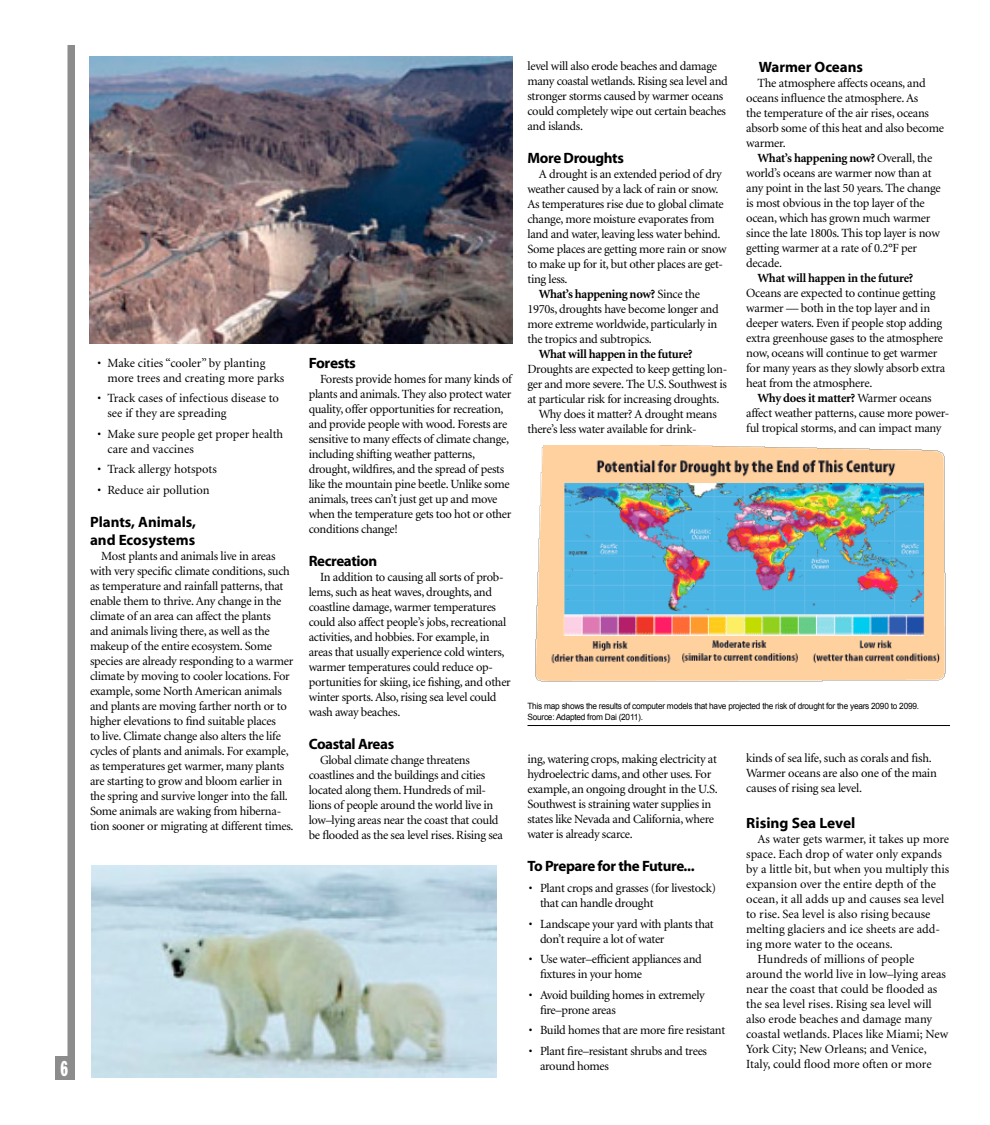
<style>
.page{position:relative;width:990px;height:1125px;background:#fff}
.page>*{position:absolute;margin:0;border:0;box-sizing:border-box;transform-origin:0 0}
.t1{font:900 22.5px "Franklin ITC Cond";color:#fff;scale:.8 1}
.t2{font:700 15px "Myriad Pro";letter-spacing:-.025em;color:#000}
.t3{font:700 15px/18px "Myriad Pro";color:#000}
.t4{font:700 15px "Myriad Web Pro";letter-spacing:-.01em;color:#000}
.t5{font:12.5px/15px "Minion";letter-spacing:-.025em;color:#000}
.t6{font:12.5px/15px "Minion";color:#000}
.t7{font:700 12.5px "Minion";letter-spacing:-.025em;color:#000}
.t8{font:12.5px "Minion";letter-spacing:-.005em;color:#000}
.t9{font:8.62px/11.1px "Arial";letter-spacing:-.03em;color:#000;scale:.96 1}
.s1{font-weight:400}
.s2{font-weight:700}
</style>
<div class="page">
<div style="left:68px;top:45px;width:7px;height:1035px;background:#8c8c8c"></div>
<div style="left:55px;top:1057px;width:19px;height:23px;background:#8c8c8c"></div>
<img style="left:90px;top:57px;width:422px;height:286px">
<img style="left:91px;top:866px;width:405px;height:212px">
<img style="left:535px;top:446px;width:411px;height:236px">
<hr style="left:528px;top:725px;width:422px;height:1px;background:#000">
<h1 class="t1" style="left:61px;top:1056px;width:11px">6</h1>
<p class="t6" style="left:108px;top:355px;width:178px;text-indent:-10px">• Make cities “cooler” by planting more trees and creating more parks</p>
<p class="t6" style="left:108px;top:391px;width:173px;text-indent:-10px">• Track cases of infectious disease to see if they are spreading</p>
<p class="t6" style="left:108px;top:427px;width:177px;text-indent:-10px">• Make sure people get proper health care and vaccines</p>
<p class="t6" style="left:98px;top:462px;width:121px">• Track allergy hotspots</p>
<p class="t6" style="left:98px;top:483px;width:114px">• Reduce air pollution</p>
<p class="t3" style="left:90px;top:512px;width:108px">Plants, Animals, and Ecosystems</p>
<p class="t5" style="left:90px;top:549px;width:205px;text-indent:11px">Most plants and animals live in areas with very specific climate conditions, such as temperature and rainfall patterns, that enable them to thrive. Any change in the climate of an area can affect the plants<br>and animals living there, as well as the makeup of the entire ecosystem. Some species are already responding to a warmer climate by moving to cooler locations. For example, some North American animals and plants are moving farther north or to higher elevations to find suitable places<br>to live. Climate change also alters the life cycles of plants and animals. For example, as temperatures get warmer, many plants are starting to grow and bloom earlier in the spring and survive longer into the fall.<br>Some animals are waking from hiberna&shy;tion sooner or migrating at different times.</p>
<p class="t4" style="left:309px;top:355px;width:49px">Forests</p>
<p class="t5" style="left:309px;top:372px;width:205px;text-indent:11px">Forests provide homes for many kinds of plants and animals. They also protect water quality, offer opportunities for recreation, and provide people with wood. Forests are sensitive to many effects of climate change, including shifting weather patterns, drought, wildfires, and the spread of pests like the mountain pine beetle. Unlike some animals, trees can’t just get up and move when the temperature gets too hot or other conditions change!</p>
<p class="t2" style="left:309px;top:552px;width:70px">Recreation</p>
<p class="t5" style="left:309px;top:570px;width:204px;text-indent:11px">In addition to causing all sorts of prob&shy;lems, such as heat waves, droughts, and coastline damage, warmer temperatures could also affect people’s jobs, recreational activities, and hobbies. For example, in areas that usually experience cold winters, warmer temperatures could reduce op&shy;portunities for skiing, ice fishing, and other winter sports. Also, rising sea level could wash away beaches.</p>
<p class="t2" style="left:309px;top:735px;width:87px">Coastal Areas</p>
<p class="t5" style="left:309px;top:753px;width:196px;text-indent:11px">Global climate change threatens coastlines and the buildings and cities located along them. Hundreds of mil&shy;lions of people around the world live in low–lying areas near the coast that could be flooded as the sea level rises. Rising sea</p>
<p class="t5" style="left:528px;top:59px;width:202px">level will also erode beaches and damage many coastal wetlands. Rising sea level and stronger storms caused by warmer oceans could completely wipe out certain beaches and islands.</p>
<p class="t2" style="left:528px;top:148px;width:98px">More Droughts</p>
<p class="t5" style="left:539px;top:167px;width:185px">A drought is an extended period of dry</p>
<p class="t5" style="left:528px;top:182px;width:193px">weather caused by a lack of rain or snow.</p>
<p class="t5" style="left:528px;top:197px;width:198px">As temperatures rise due to global climate</p>
<p class="t5" style="left:528px;top:212px;width:189px">change, more moisture evaporates from</p>
<p class="t5" style="left:528px;top:227px;width:195px">land and water, leaving less water behind.</p>
<p class="t5" style="left:528px;top:242px;width:201px">Some places are getting more rain or snow</p>
<p class="t5" style="left:528px;top:257px;width:197px">to make up for it, but other places are get-</p>
<p class="t5" style="left:528px;top:272px;width:42px">ting less.</p>
<p class="t7" style="left:539px;top:288px;width:163px">What’s happening now? <span class="s1">Since the</span></p>
<p class="t5" style="left:528px;top:302px;width:193px">1970s, droughts have become longer and</p>
<p class="t5" style="left:528px;top:317px;width:191px">more extreme worldwide, particularly in</p>
<p class="t5" style="left:528px;top:332px;width:126px">the tropics and subtropics.</p>
<p class="t7" style="left:539px;top:348px;width:155px">What will happen in the future?</p>
<p class="t5" style="left:528px;top:362px;width:201px">Droughts are expected to keep getting lon-</p>
<p class="t5" style="left:528px;top:377px;width:201px">ger and more severe. The U.S. Southwest is</p>
<p class="t5" style="left:528px;top:392px;width:193px">at particular risk for increasing droughts.</p>
<p class="t5" style="left:539px;top:407px;width:180px">Why does it matter? A drought means</p>
<p class="t5" style="left:528px;top:422px;width:171px">there’s less water available for drink-</p>
<p class="t3" style="left:759px;top:58px;width:106px">Warmer Oceans</p>
<p class="t5" style="left:746px;top:76px;width:199px;text-indent:11px">The atmosphere affects oceans, and oceans influence the atmosphere. As<br>the temperature of the air rises, oceans absorb some of this heat and also become warmer.</p>
<p class="t5" style="left:746px;top:151px;width:196px;text-indent:11px"><span class="s2">What’s happening now?</span> Overall, the world’s oceans are warmer now than at any point in the last 50 years. The change is most obvious in the top layer of the ocean, which has grown much warmer since the late 1800s. This top layer is now getting warmer at a rate of 0.2°F per decade.</p>
<p class="t7" style="left:758px;top:272px;width:157px">What will happen in the future?</p>
<p class="t5" style="left:746px;top:286px;width:201px">Oceans are expected to continue getting warmer — both in the top layer and in deeper waters. Even if people stop adding extra greenhouse gases to the atmosphere now, oceans will continue to get warmer for many years as they slowly absorb extra heat from the atmosphere.</p>
<p class="t5" style="left:746px;top:391px;width:205px;text-indent:11px"><span class="s2">Why does it matter?</span> Warmer oceans affect weather patterns, cause more power&shy;ful tropical storms, and can impact many</p>
<p class="t9" style="left:528px;top:700px;width:409px">This map shows the results of computer models that have projected the risk of drought for the years 2090 to 2099.<br>Source: Adapted from Dai (2011).</p>
<p class="t5" style="left:528px;top:752px;width:192px">ing, watering crops, making electricity at hydroelectric dams, and other uses. For example, an ongoing drought in the U.S.<br>Southwest is straining water supplies in states like Nevada and California, where water is already scarce.</p>
<p class="t2" style="left:528px;top:856px;width:169px">To Prepare for the Future...</p>
<p class="t5" style="left:540px;top:881px;width:178px;text-indent:-11px">• Plant crops and grasses (for livestock) that can handle drought</p>
<p class="t5" style="left:540px;top:916px;width:175px;text-indent:-11px">• Landscape your yard with plants that don’t require a lot of water</p>
<p class="t5" style="left:540px;top:952px;width:163px;text-indent:-11px">• Use water–efficient appliances and fixtures in your home</p>
<p class="t5" style="left:540px;top:988px;width:166px;text-indent:-11px">• Avoid building homes in extremely fire–prone areas</p>
<p class="t5" style="left:529px;top:1023px;width:198px">• Build homes that are more fire resistant</p>
<p class="t5" style="left:540px;top:1044px;width:169px;text-indent:-11px">• Plant fire–resistant shrubs and trees around homes</p>
<p class="t5" style="left:746px;top:751px;width:192px">kinds of sea life, such as corals and fish.<br>Warmer oceans are also one of the main causes of rising sea level.</p>
<p class="t4" style="left:746px;top:815px;width:111px">Rising Sea Level</p>
<p class="t6" style="left:758px;top:832px;width:193px">As water gets warmer, it takes up more</p>
<p class="t6" style="left:746px;top:847px;width:197px">space. Each drop of water only expands</p>
<p class="t6" style="left:746px;top:862px;width:204px">by a little bit, but when you multiply this</p>
<p class="t6" style="left:746px;top:877px;width:191px">expansion over the entire depth of the</p>
<p class="t6" style="left:746px;top:892px;width:200px">ocean, it all adds up and causes sea level</p>
<p class="t6" style="left:746px;top:907px;width:186px">to rise. Sea level is also rising because</p>
<p class="t6" style="left:746px;top:922px;width:195px">melting glaciers and ice sheets are add-</p>
<p class="t6" style="left:746px;top:937px;width:148px">ing more water to the oceans.</p>
<p class="t6" style="left:758px;top:952px;width:158px">Hundreds of millions of people</p>
<p class="t6" style="left:746px;top:967px;width:201px">around the world live in low–lying areas</p>
<p class="t6" style="left:746px;top:982px;width:193px">near the coast that could be flooded as</p>
<p class="t6" style="left:746px;top:997px;width:187px">the sea level rises. Rising sea level will</p>
<p class="t6" style="left:746px;top:1012px;width:187px">also erode beaches and damage many</p>
<p class="t6" style="left:746px;top:1027px;width:203px">coastal wetlands. Places like Miami; New</p>
<p class="t6" style="left:746px;top:1042px;width:182px">York City; New Orleans; and Venice,</p>
<p class="t8" style="left:746px;top:1058px;width:187px">Italy, could flood more often or more</p>
</div>
